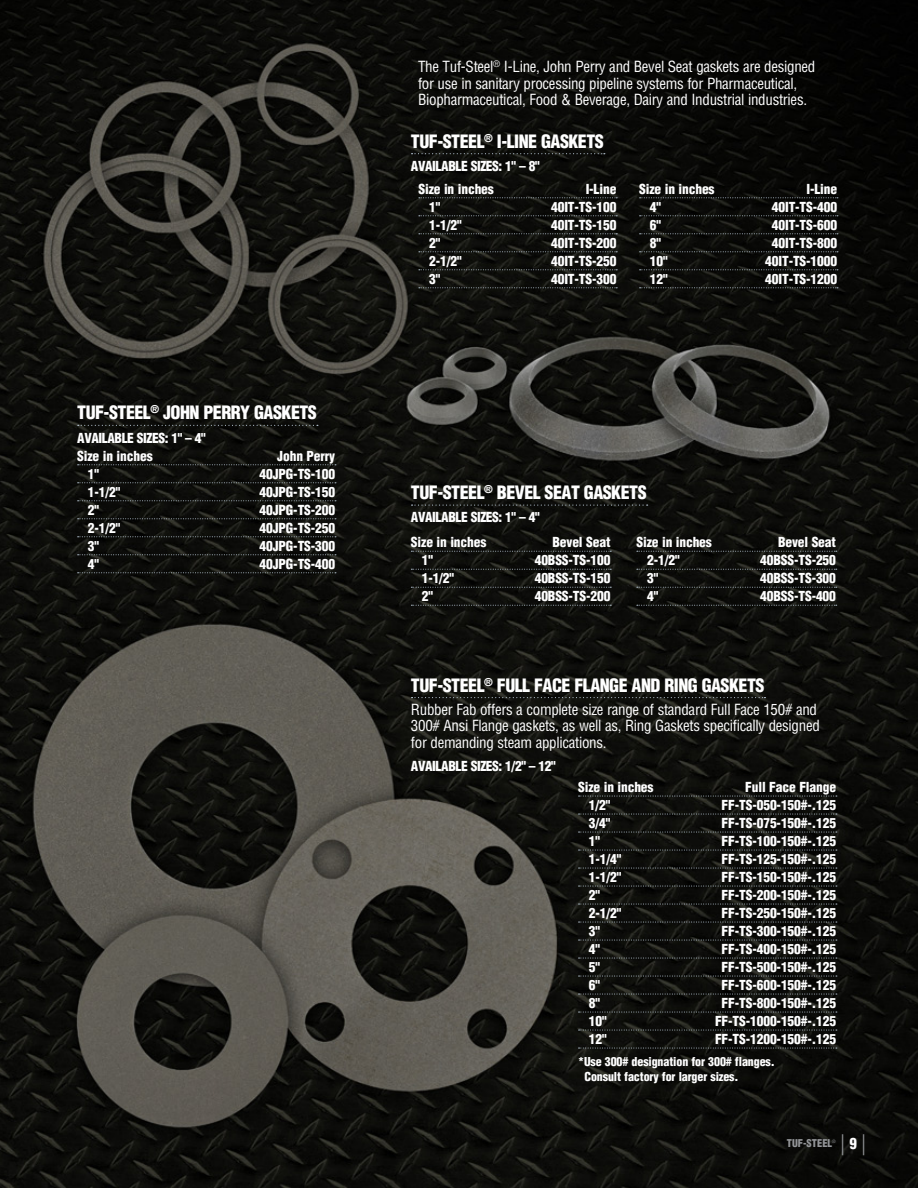
<style>
.page{position:relative;width:918px;height:1188px;background:#fff}
.page>*{position:absolute;margin:0;border:0;box-sizing:border-box;transform-origin:0 0}
.t1{font:condensed 21px "Helvetica LT Std";color:#939598;scale:.85 1}
.t2{font:900 condensed 18px "Helvetica";letter-spacing:-.03em;color:#fff}
.t3{font:condensed 15px/16.5px "Helvetica LT Std";letter-spacing:-.02em;color:#fff}
.t4{font:900 condensed 13.5px "Helvetica";letter-spacing:-.01em;color:#fff}
.t5{font:900 condensed 13.5px "Helvetica LT Std";letter-spacing:-.03em;color:#fff}
.t6{font:900 condensed 12px/15px "Helvetica";letter-spacing:-.01em;color:#fff}
.t7{font:900 condensed 10.5px "Helvetica LT Std";color:#939598}
.t8{font:condensed 4.5px "Helvetica LT Std";color:#939598}
.s1{font-weight:900;font-size:15px;color:#fff}
</style>
<div class="page">
<img style="left:0;top:0;width:918px;height:1188px">
<svg style="left:412px;top:505px;width:236px;height:1px"></svg>
<svg style="left:412px;top:153px;width:193px;height:1px"></svg>
<svg style="left:579px;top:796px;width:258px;height:1px"></svg>
<svg style="left:579px;top:814px;width:258px;height:1px"></svg>
<svg style="left:579px;top:832px;width:258px;height:1px"></svg>
<svg style="left:579px;top:850px;width:258px;height:1px"></svg>
<svg style="left:579px;top:868px;width:258px;height:1px"></svg>
<svg style="left:579px;top:886px;width:258px;height:1px"></svg>
<svg style="left:579px;top:904px;width:258px;height:1px"></svg>
<svg style="left:579px;top:922px;width:258px;height:1px"></svg>
<svg style="left:579px;top:940px;width:258px;height:1px"></svg>
<svg style="left:579px;top:958px;width:258px;height:1px"></svg>
<svg style="left:579px;top:976px;width:258px;height:1px"></svg>
<svg style="left:579px;top:994px;width:258px;height:1px"></svg>
<svg style="left:579px;top:1012px;width:258px;height:1px"></svg>
<svg style="left:579px;top:1030px;width:258px;height:1px"></svg>
<svg style="left:579px;top:1048px;width:258px;height:1px"></svg>
<svg style="left:412px;top:697px;width:353px;height:1px"></svg>
<svg style="left:419px;top:197px;width:198px;height:1px"></svg>
<svg style="left:419px;top:215px;width:198px;height:1px"></svg>
<svg style="left:419px;top:233px;width:198px;height:1px"></svg>
<svg style="left:419px;top:251px;width:198px;height:1px"></svg>
<svg style="left:419px;top:269px;width:198px;height:1px"></svg>
<svg style="left:419px;top:287px;width:198px;height:1px"></svg>
<svg style="left:640px;top:197px;width:198px;height:1px"></svg>
<svg style="left:640px;top:215px;width:198px;height:1px"></svg>
<svg style="left:640px;top:233px;width:198px;height:1px"></svg>
<svg style="left:640px;top:251px;width:198px;height:1px"></svg>
<svg style="left:640px;top:269px;width:198px;height:1px"></svg>
<svg style="left:640px;top:287px;width:198px;height:1px"></svg>
<svg style="left:78px;top:425px;width:240px;height:1px"></svg>
<svg style="left:78px;top:464px;width:258px;height:1px"></svg>
<svg style="left:78px;top:482px;width:258px;height:1px"></svg>
<svg style="left:78px;top:500px;width:258px;height:1px"></svg>
<svg style="left:78px;top:518px;width:258px;height:1px"></svg>
<svg style="left:78px;top:536px;width:258px;height:1px"></svg>
<svg style="left:78px;top:554px;width:258px;height:1px"></svg>
<svg style="left:78px;top:572px;width:258px;height:1px"></svg>
<svg style="left:411px;top:551px;width:200px;height:1px"></svg>
<svg style="left:411px;top:569px;width:200px;height:1px"></svg>
<svg style="left:411px;top:587px;width:200px;height:1px"></svg>
<svg style="left:411px;top:605px;width:200px;height:1px"></svg>
<svg style="left:637px;top:551px;width:200px;height:1px"></svg>
<svg style="left:637px;top:569px;width:200px;height:1px"></svg>
<svg style="left:637px;top:587px;width:200px;height:1px"></svg>
<svg style="left:637px;top:605px;width:200px;height:1px"></svg>
<h2 class="t2" style="left:77px;top:401px;width:50px">Tuf-Steel</h2>
<h2 class="t2" style="left:150px;top:401px;width:150px"><sup>®</sup> John Perry Gaskets</h2>
<p class="t5" style="left:77px;top:429px;width:130px">AVAILABLE SIZES: 1" – 4"</p>
<p class="t4" style="left:77px;top:447px;width:77px">Size in inches</p>
<p class="t4" style="left:277px;top:447px;width:59px">John Perry</p>
<p class="t4" style="left:88px;top:465px;width:13px">1"</p>
<p class="t4" style="left:259px;top:465px;width:77px">40JPG-TS-100</p>
<p class="t4" style="left:88px;top:483px;width:34px">1-1/2"</p>
<p class="t4" style="left:259px;top:483px;width:77px">40JPG-TS-150</p>
<p class="t4" style="left:88px;top:501px;width:13px">2"</p>
<p class="t4" style="left:259px;top:501px;width:77px">40JPG-TS-200</p>
<p class="t4" style="left:88px;top:519px;width:34px">2-1/2"</p>
<p class="t4" style="left:259px;top:519px;width:77px">40JPG-TS-250</p>
<p class="t4" style="left:88px;top:537px;width:13px">3"</p>
<p class="t4" style="left:259px;top:537px;width:77px">40JPG-TS-300</p>
<p class="t4" style="left:88px;top:555px;width:13px">4"</p>
<p class="t4" style="left:259px;top:555px;width:77px">40JPG-TS-400</p>
<p class="t3" style="left:418px;top:58px;width:399px">The Tuf-Steel<sup>®</sup> I-Line, John Perry and Bevel Seat gaskets are designed for use in sanitary processing pipeline systems for Pharmaceutical,<br>Biopharmaceutical, Food &amp; Beverage, Dairy and Industrial industries.</p>
<h2 class="t2" style="left:411px;top:130px;width:50px">Tuf-Steel</h2>
<h2 class="t2" style="left:484px;top:130px;width:104px"><sup>®</sup> I-Line Gaskets</h2>
<p class="t5" style="left:411px;top:158px;width:130px">AVAILABLE SIZES: 1" – 8"</p>
<p class="t4" style="left:418px;top:180px;width:77px">Size in inches</p>
<p class="t4" style="left:586px;top:180px;width:32px">I-Line</p>
<p class="t4" style="left:429px;top:198px;width:13px">1"</p>
<p class="t4" style="left:551px;top:198px;width:67px">40IT-TS-100</p>
<p class="t4" style="left:429px;top:216px;width:34px">1-1/2"</p>
<p class="t4" style="left:551px;top:216px;width:67px">40IT-TS-150</p>
<p class="t4" style="left:429px;top:234px;width:13px">2"</p>
<p class="t4" style="left:551px;top:234px;width:67px">40IT-TS-200</p>
<p class="t4" style="left:429px;top:252px;width:34px">2-1/2"</p>
<p class="t4" style="left:551px;top:252px;width:67px">40IT-TS-250</p>
<p class="t4" style="left:429px;top:270px;width:13px">3"</p>
<p class="t4" style="left:551px;top:270px;width:67px">40IT-TS-300</p>
<p class="t4" style="left:639px;top:180px;width:77px">Size in inches</p>
<p class="t4" style="left:806px;top:180px;width:32px">I-Line</p>
<p class="t4" style="left:650px;top:198px;width:13px">4"</p>
<p class="t4" style="left:772px;top:198px;width:67px">40IT-TS-400</p>
<p class="t4" style="left:650px;top:216px;width:13px">6"</p>
<p class="t4" style="left:772px;top:216px;width:67px">40IT-TS-600</p>
<p class="t4" style="left:650px;top:234px;width:13px">8"</p>
<p class="t4" style="left:772px;top:234px;width:67px">40IT-TS-800</p>
<p class="t4" style="left:650px;top:252px;width:19px">10"</p>
<p class="t4" style="left:765px;top:252px;width:74px">40IT-TS-1000</p>
<p class="t4" style="left:650px;top:270px;width:19px">12"</p>
<p class="t4" style="left:765px;top:270px;width:74px">40IT-TS-1200</p>
<h2 class="t2" style="left:411px;top:481px;width:50px">Tuf-Steel</h2>
<h2 class="t2" style="left:484px;top:481px;width:146px"><sup>®</sup> Bevel Seat Gaskets</h2>
<p class="t5" style="left:411px;top:509px;width:130px">AVAILABLE SIZES: 1" – 4"</p>
<p class="t4" style="left:411px;top:534px;width:77px">Size in inches</p>
<p class="t4" style="left:553px;top:534px;width:59px">Bevel Seat</p>
<p class="t4" style="left:422px;top:552px;width:13px">1"</p>
<p class="t4" style="left:535px;top:552px;width:77px">40BSS-TS-100</p>
<p class="t4" style="left:422px;top:570px;width:34px">1-1/2"</p>
<p class="t4" style="left:535px;top:570px;width:77px">40BSS-TS-150</p>
<p class="t4" style="left:422px;top:588px;width:13px">2"</p>
<p class="t4" style="left:535px;top:588px;width:77px">40BSS-TS-200</p>
<p class="t4" style="left:637px;top:534px;width:77px">Size in inches</p>
<p class="t4" style="left:778px;top:534px;width:59px">Bevel Seat</p>
<p class="t4" style="left:647px;top:552px;width:34px">2-1/2"</p>
<p class="t4" style="left:760px;top:552px;width:77px">40BSS-TS-250</p>
<p class="t4" style="left:647px;top:570px;width:13px">3"</p>
<p class="t4" style="left:760px;top:570px;width:77px">40BSS-TS-300</p>
<p class="t4" style="left:647px;top:588px;width:13px">4"</p>
<p class="t4" style="left:760px;top:588px;width:77px">40BSS-TS-400</p>
<h2 class="t2" style="left:411px;top:674px;width:50px">Tuf-Steel</h2>
<h2 class="t2" style="left:484px;top:674px;width:264px"><sup>®</sup> Full Face Flange and ring Gaskets</h2>
<p class="t3" style="left:411px;top:701px;width:410px">Rubber Fab offers a complete size range of standard Full Face 150# and<br>300# Ansi Flange gaskets, as well as, Ring Gaskets specifically designed for demanding steam applications.</p>
<p class="t5" style="left:411px;top:758px;width:146px">AVAI LABLE SIZES: 1/2" – 12"</p>
<p class="t4" style="left:578px;top:778px;width:77px">Size in inches</p>
<p class="t4" style="left:745px;top:778px;width:92px">Full Face Flange</p>
<p class="t4" style="left:589px;top:796px;width:23px">1/2"</p>
<p class="t4" style="left:722px;top:796px;width:116px">FF-TS-050-150#-.125</p>
<p class="t4" style="left:589px;top:814px;width:23px">3/4"</p>
<p class="t4" style="left:722px;top:814px;width:116px">FF-TS-075-150#-.125</p>
<p class="t4" style="left:589px;top:832px;width:13px">1"</p>
<p class="t4" style="left:722px;top:832px;width:116px">FF-TS-100-150#-.125</p>
<p class="t4" style="left:589px;top:850px;width:34px">1-1/4"</p>
<p class="t4" style="left:722px;top:850px;width:116px">FF-TS-125-150#-.125</p>
<p class="t4" style="left:589px;top:868px;width:34px">1-1/2"</p>
<p class="t4" style="left:722px;top:868px;width:116px">FF-TS-150-150#-.125</p>
<p class="t4" style="left:589px;top:886px;width:13px">2"</p>
<p class="t4" style="left:722px;top:886px;width:116px">FF-TS-200-150#-.125</p>
<p class="t4" style="left:589px;top:904px;width:34px">2-1/2"</p>
<p class="t4" style="left:722px;top:904px;width:116px">FF-TS-250-150#-.125</p>
<p class="t4" style="left:589px;top:922px;width:13px">3"</p>
<p class="t4" style="left:722px;top:922px;width:116px">FF-TS-300-150#-.125</p>
<p class="t4" style="left:589px;top:940px;width:13px">4"</p>
<p class="t4" style="left:722px;top:940px;width:116px">FF-TS-400-150#-.125</p>
<p class="t4" style="left:589px;top:958px;width:13px">5"</p>
<p class="t4" style="left:722px;top:958px;width:116px">FF-TS-500-150#-.125</p>
<p class="t4" style="left:589px;top:976px;width:13px">6"</p>
<p class="t4" style="left:722px;top:976px;width:116px">FF-TS-600-150#-.125</p>
<p class="t4" style="left:589px;top:994px;width:13px">8"</p>
<p class="t4" style="left:722px;top:994px;width:116px">FF-TS-800-150#-.125</p>
<p class="t4" style="left:589px;top:1012px;width:19px">10"</p>
<p class="t4" style="left:715px;top:1012px;width:123px">FF-TS-1000-150#-.125</p>
<p class="t4" style="left:589px;top:1030px;width:19px">12"</p>
<p class="t4" style="left:715px;top:1030px;width:123px">FF-TS-1200-150#-.125</p>
<p class="t6" style="left:585px;top:1054px;width:192px;text-indent:-6px">*Use 300# designation for 300# flanges.<br>Consult factory for larger sizes.</p>
<p class="t7" style="left:787px;top:1137px;width:37px">TUF-STEEL</p>
<p class="t8" style="left:832px;top:1138px;width:5px">®</p>
<h1 class="t1" style="left:840px;top:1129px;width:31px">|<span class="s1">9</span>|</h1>
</div>
